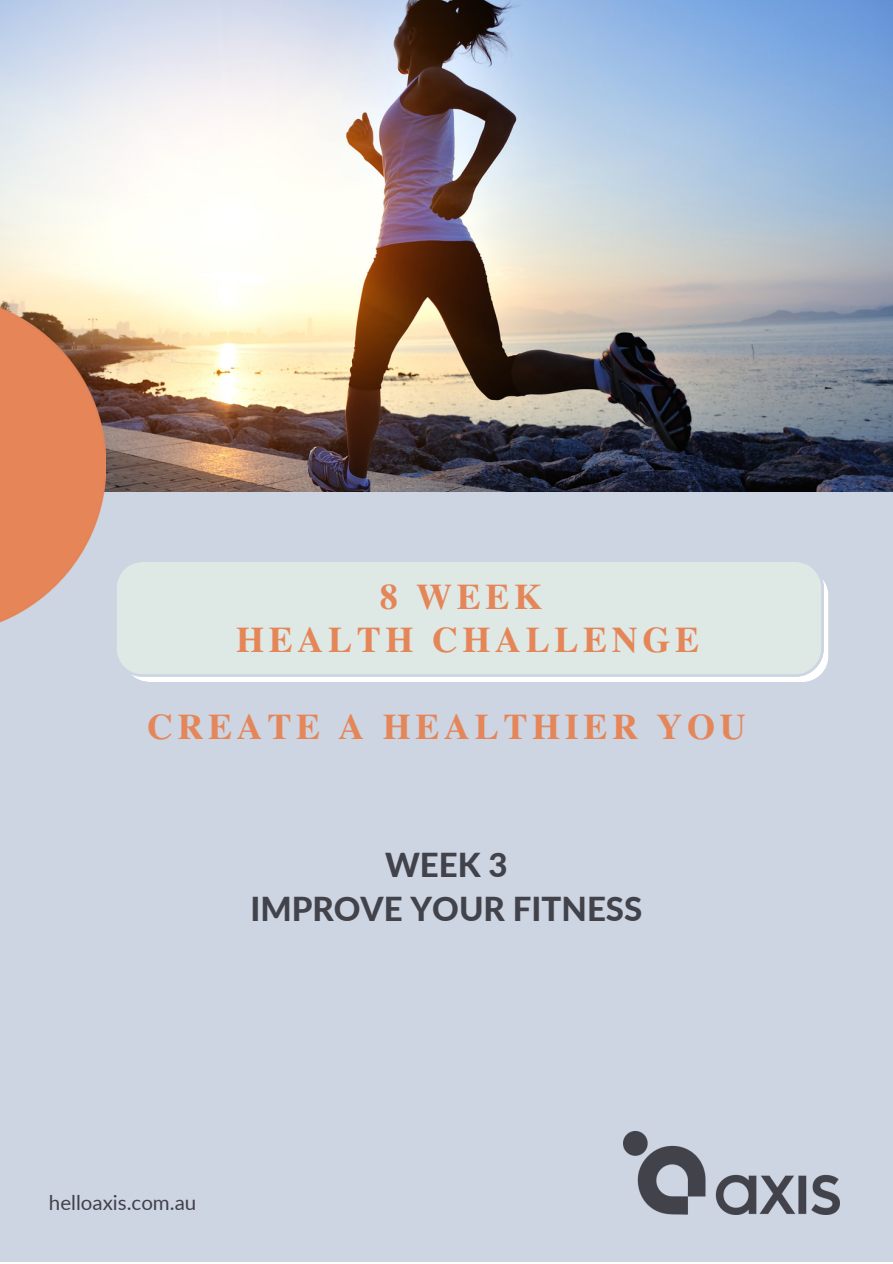
<style>
.page{position:relative;width:893px;height:1264px;background:#fff}
.page>*{position:absolute;margin:0;border:0;box-sizing:border-box;transform-origin:0 0}
.t1{font:700 36px/42.8px "Te X Gyre Termes";letter-spacing:.13em;color:#e58659;text-align:center}
.t2{font:800 33px/43.8px "Lato";color:#41424a;text-align:center}
.t3{font:20.55px "Lato";color:#41424a}
</style>
<div class="page">
<img style="left:0;top:0;width:892px;height:493px">
<div style="left:0;top:493px;width:892px;height:768px;background:#cdd4e2"></div>
<svg style="left:117px;top:562px;width:712px;height:120px;background:#dee8e6"></svg>
<img style="left:0;top:299px;width:105px;height:324px">
<img style="left:623px;top:1131px;width:216px;height:83px">
<p class="t1" style="left:236px;top:574px;width:464px">8 WEEK<br>HEALTH CHALLENGE</p>
<p class="t1" style="left:147px;top:704px;width:600px">CREATE A HEALTHIER YOU</p>
<p class="t2" style="left:250px;top:842px;width:393px">WEEK 3<br>IMPROVE YOUR FITNESS</p>
<p class="t3" style="left:49px;top:1189px;width:149px">helloaxis.com.au</p>
</div>
